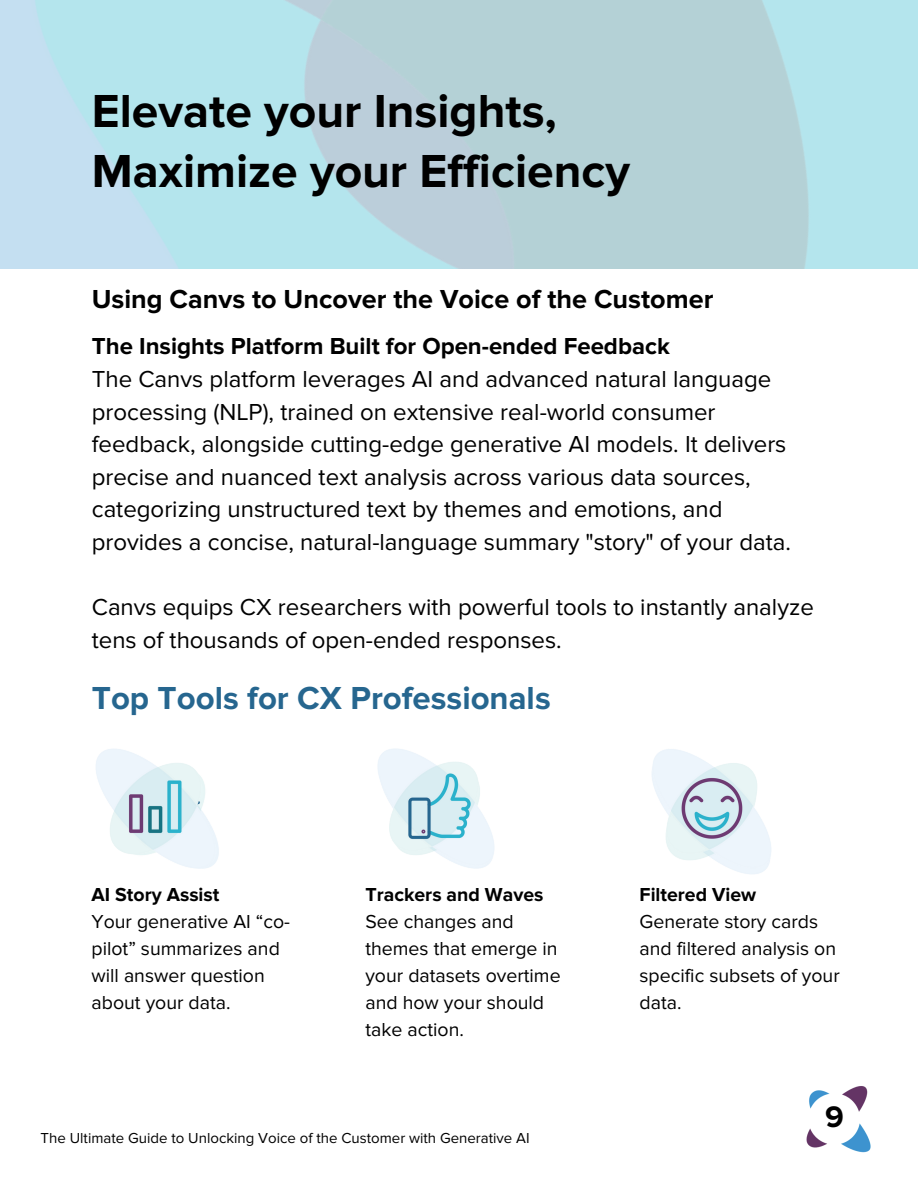
<style>
.page{position:relative;width:918px;height:1188px;background:#fff}
.page>*{position:absolute;margin:0;border:0;box-sizing:border-box;transform-origin:0 0}
.t1{font:700 48px/59.7px "Proxima Nova";color:#000}
.t2{font:700 33px "Proxima Nova";color:#26668f}
.t3{font:700 30.75px "Proxima Nova";color:#000}
.t4{font:700 27px "Proxima Nova";color:#000}
.t5{font:24px/32.7px "Proxima Nova";color:#000}
.t6{font:19.5px/27px "Proxima Nova";color:#000}
.t7{font:15px "Proxima Nova";color:#000}
.s1{font-weight:700}
</style>
<div class="page">
<img style="left:806px;top:1086px;width:65px;height:67px">
<img style="left:96px;top:749px;width:123px;height:120px">
<img style="left:652px;top:749px;width:119px;height:123px">
<img style="left:377px;top:748px;width:117px;height:121px">
<p class="t1" style="left:92px;top:82px;width:540px">Elevate your Insights,<br>Maximize your Efficiency</p>
<p class="t4" style="left:92px;top:284px;width:623px">Using Canvs to Uncover the Voice of the Customer</p>
<h4 class="t5" style="left:92px;top:330px;width:701px"><span class="s1">The Insights Platform Built for Open-ended Feedback<br></span>The Canvs platform leverages AI and advanced natural language processing (NLP), trained on extensive real-world consumer feedback, alongside cutting-edge generative AI models. It delivers precise and nuanced text analysis across various data sources, categorizing unstructured text by themes and emotions, and provides a concise, natural-language summary "story" of your data.</h4>
<h2 class="t5" style="left:92px;top:591px;width:724px">Canvs equips CX researchers with powerful tools to instantly analyze tens of thousands of open-ended responses.</h2>
<p class="t2" style="left:92px;top:678px;width:460px">Top Tools for CX Professionals</p>
<p class="t6" style="left:92px;top:882px;width:200px"><span class="s1">AI Story Assist<br></span>Your generative AI “co&shy;pilot” summarizes and will answer question about your data.</p>
<h5 class="t6" style="left:365px;top:882px;width:197px"><span class="s1">Trackers and Waves<br></span>See changes and themes that emerge in your datasets overtime and how your should take action.</h5>
<p class="t6" style="left:640px;top:882px;width:202px"><span class="s1">Filtered View<br></span>Generate story cards and filtered analysis on specific subsets of your data.</p>
<p class="t7" style="left:41px;top:1130px;width:491px">The Ultimate Guide to Unlocking Voice of the Customer with Generative AI</p>
<h5 class="t3" style="left:825px;top:1098px;width:20px">9</h5>
</div>
